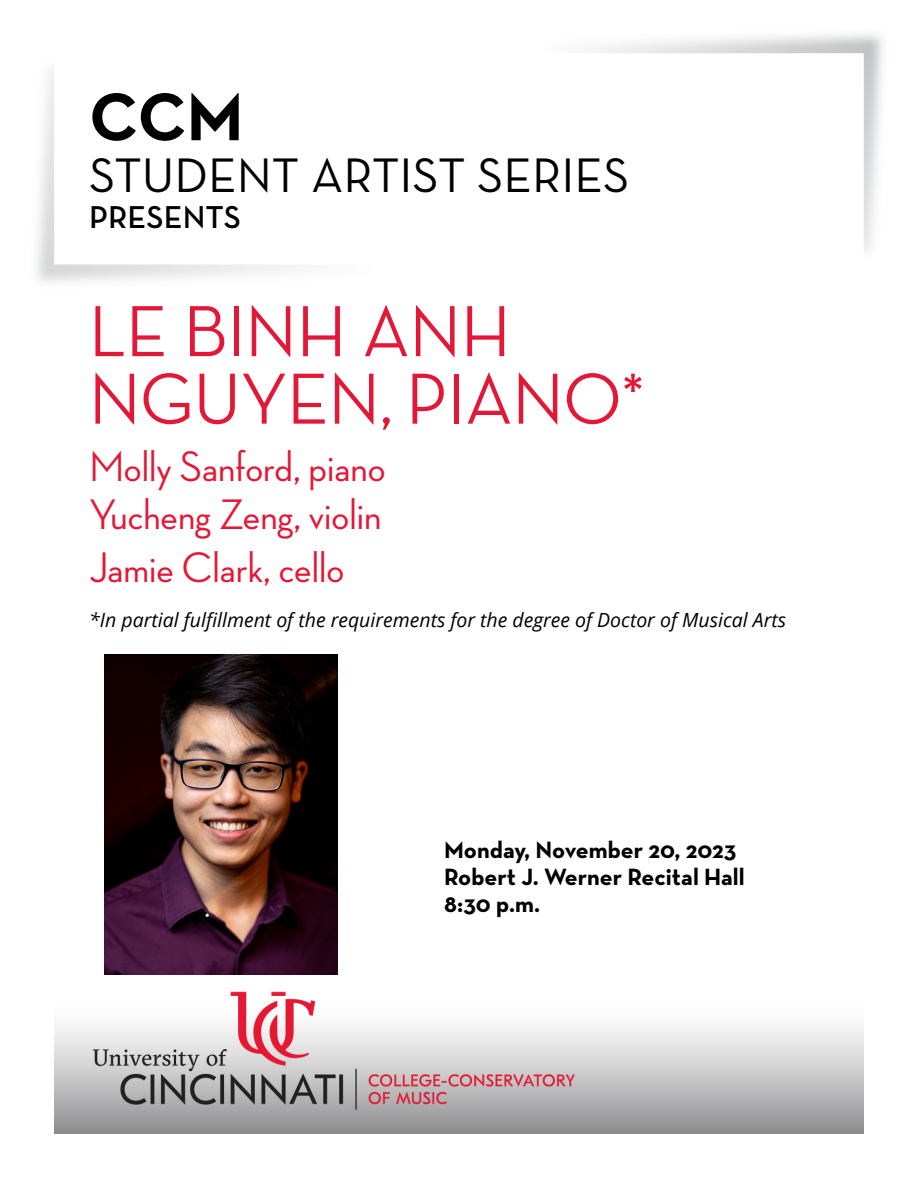
<style>
.page{position:relative;width:918px;height:1188px;background:#fff}
.page>*{position:absolute;margin:0;border:0;box-sizing:border-box;transform-origin:0 0}
.Concert_Title__H1{font:500 73.5px/67.5px "Neutra Disp";color:#e31837}
.Page_Intro__H1{font:700 68.7px "Neutra Text";color:#000}
.Page_Intro__H1-2{font:49.35px "Neutra Text";color:#000}
.Concert_Title__H1-2{font:500 43.5px/48px "Neutra Disp";color:#e31837}
.Page_Intro__H1-3{font:600 32.25px "Neutra Text";color:#000}
.Date_Venue_Time__H3{font:700 24px "Neutra Text";color:#000}
.Concert_Title__H1-3{font:italic 19.5px "Open Sans";color:#000}
</style>
<div class="page">
<img style="left:54px;top:932px;width:810px;height:202px">
<img style="left:589px;top:34px;width:294px;height:218px">
<img style="left:104px;top:655px;width:233px;height:319px">
<h1 class="Page_Intro__H1" style="left:89px;top:74px;width:156px">CCM</h1>
<h1 class="Page_Intro__H1-2" style="left:89px;top:145px;width:542px">STUDENT ARTIST SERIES</h1>
<h1 class="Page_Intro__H1-3" style="left:89px;top:197px;width:153px">PRESENTS</h1>
<h1 class="Concert_Title__H1" style="left:89px;top:298px;width:558px">LE BINH ANH<br>NGUYEN, PIANO*</h1>
<h1 class="Concert_Title__H1-2" style="left:89px;top:442px;width:298px">Molly Sanford, piano<br>Yucheng Zeng, violin</h1>
<h1 class="Concert_Title__H1-2" style="left:89px;top:543px;width:257px">Jamie Clark, cello</h1>
<h1 class="Concert_Title__H1-3" style="left:89px;top:606px;width:698px">*In partial fulfillment of the requirements for the degree of Doctor of Musical Arts</h1>
<h3 class="Date_Venue_Time__H3" style="left:444px;top:835px;width:294px">Monday, November 20, 2023</h3>
<h3 class="Date_Venue_Time__H3" style="left:444px;top:862px;width:302px">Robert J. Werner Recital Hall</h3>
<h3 class="Date_Venue_Time__H3" style="left:444px;top:889px;width:97px">8:30 p.m.</h3>
</div>
